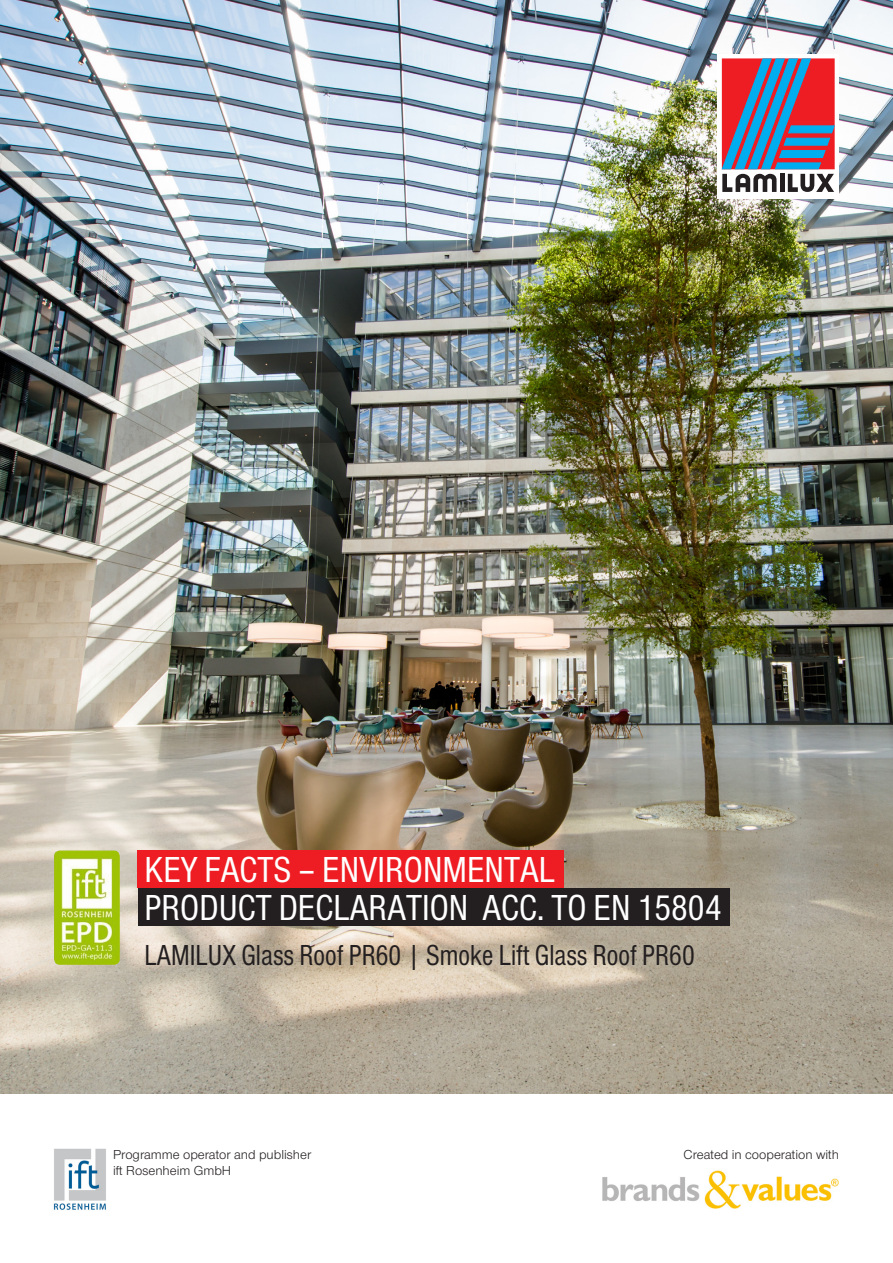
<style>
.page{position:relative;width:893px;height:1263px;background:#fff}
.page>*{position:absolute;margin:0;border:0;box-sizing:border-box;transform-origin:0 0}
.t1{font:condensed 37.5px/37.8px "Nimbus Sans T";color:#fff}
.t2{font:condensed 30px "Nimbus Sans T";color:#231f20;scale:.95 1}
.t3{font:13.5px/16.2px "Nimbus Sans Novus T";color:#231f20}
</style>
<div class="page">
<img style="left:0;top:0;width:893px;height:1093px">
<div style="left:717px;top:54px;width:122px;height:145px;background:#fff"></div>
<svg style="left:722px;top:59px;width:112px;height:133px;background:#896781"></svg>
<img style="left:53px;top:1148px;width:53px;height:62px">
<img style="left:602px;top:1170px;width:237px;height:39px">
<img style="left:54px;top:850px;width:66px;height:115px">
<div style="left:138px;top:850px;width:426px;height:38px;background:#ee1d23"></div>
<div style="left:138px;top:888px;width:592px;height:38px;background:#231f20"></div>
<h1 class="t1" style="left:144px;top:850px;width:578px">KEY FACTS – ENVIRONMENTAL<br>PRODUCT DECLARATION ACC. TO EN 15804</h1>
<h2 class="t2" style="left:144px;top:937px;width:581px">LAMILUX Glass Roof PR60 | Smoke Lift Glass Roof PR60</h2>
<p class="t3" style="left:113px;top:1146px;width:200px">Programme operator and publisher ift Rosenheim GmbH</p>
<p class="t3" style="left:684px;top:1146px;width:157px">Created in cooperation with</p>
</div>
